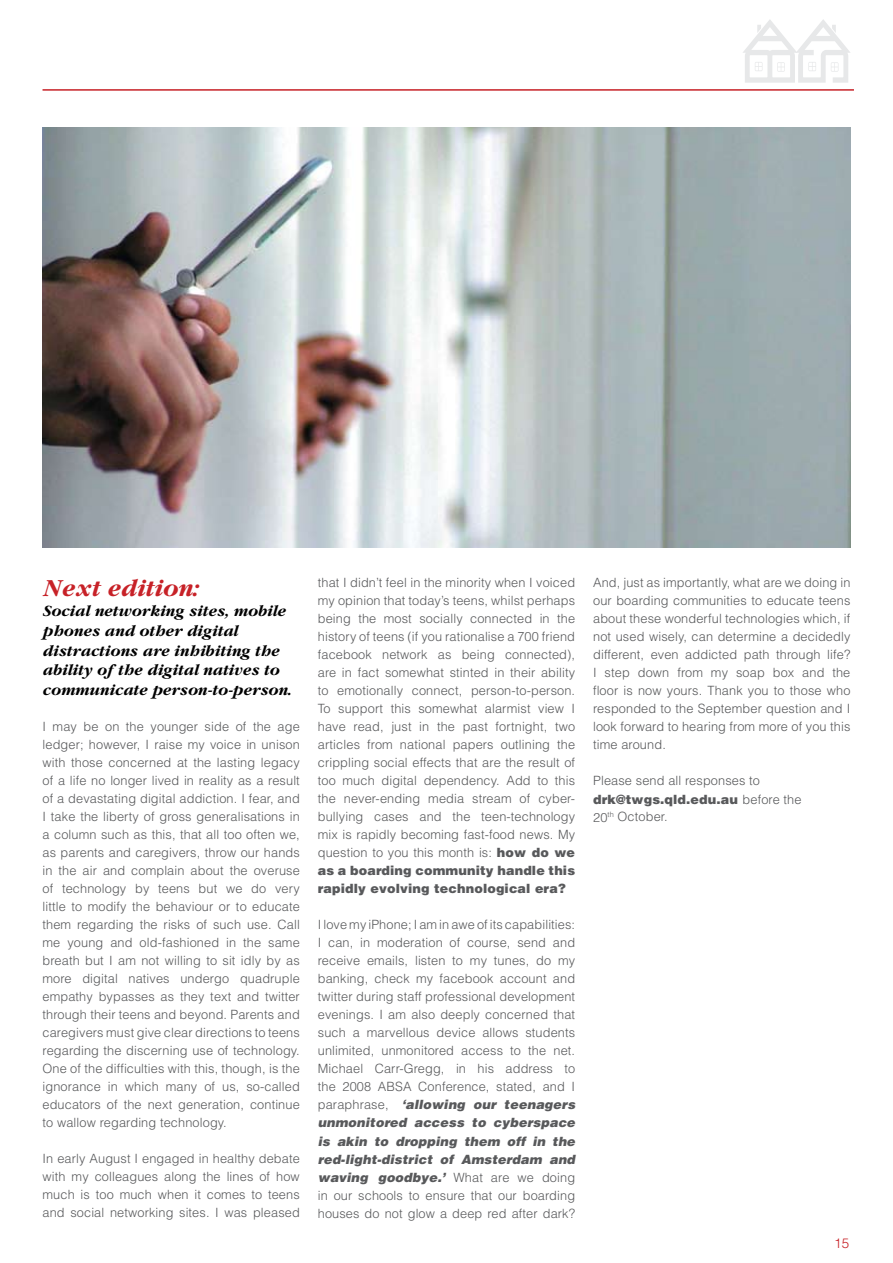
<style>
.page{position:relative;width:893px;height:1263px;background:#fff}
.page>*{position:absolute;margin:0;border:0;box-sizing:border-box;transform-origin:0 0}
.t1{font:italic 700 25.5px "Garamond";color:#c72127}
.t2{font:italic 700 16.5px/19.8px "Garamond";color:#000}
.t3{font:300 13.5px "Helvetica";color:#c72127}
.t4{font:300 12.75px/18px "Helvetica";letter-spacing:.01em;color:#58595b;text-align:justify}
.s1{font-weight:900}
.s2{font-weight:900;font-style:italic}
</style>
<div class="page">
<hr style="left:43px;top:89px;width:811px;height:2px;background:#c72127">
<svg style="left:743px;top:19px;width:107px;height:64px"></svg>
<img style="left:43px;top:128px;width:807px;height:419px">
<h1 class="t1" style="left:43px;top:574px;width:158px">Next edition:</h1>
<p class="t2" style="left:43px;top:601px;width:251px">Social networking sites, mobile phones and other digital distractions are inhibiting the ability of the digital natives to communicate person-to-person.</p>
<p class="t4" style="left:43px;top:717px;width:259px">I may be on the younger side of the age ledger; however, I raise my voice in unison with those concerned at the lasting legacy of a life no longer lived in reality as a result of a devastating digital addiction. I fear, and I take the liberty of gross generalisations in a column such as this, that all too often we, as parents and caregivers, throw our hands in the air and complain about the overuse of technology by teens but we do very little to modify the behaviour or to educate them regarding the risks of such use. Call me young and old-fashioned in the same breath but I am not willing to sit idly by as more digital natives undergo quadruple empathy bypasses as they text and twitter through their teens and beyond. Parents and caregivers must give clear directions to teens regarding the discerning use of technology.<br>One of the difficulties with this, though, is the ignorance in which many of us, so-called educators of the next generation, continue to wallow regarding technology.</p>
<p class="t4" style="left:43px;top:1150px;width:259px">In early August I engaged in healthy debate with my colleagues along the lines of how much is too much when it comes to teens and social networking sites. I was pleased</p>
<p class="t4" style="left:318px;top:574px;width:259px">that I didn’t feel in the minority when I voiced my opinion that today’s teens, whilst perhaps being the most socially connected in the history of teens (if you rationalise a 700 friend facebook network as being connected), are in fact somewhat stinted in their ability to emotionally connect, person-to-person.<br>To support this somewhat alarmist view I have read, just in the past fortnight, two articles from national papers outlining the crippling social effects that are the result of too much digital dependency. Add to this the never-ending media stream of cyber&shy;bullying cases and the teen-technology mix is rapidly becoming fast-food news. My question to you this month is: <span class="s1">how do we as a boarding community handle this rapidly evolving technological era?</span></p>
<p class="t4" style="left:318px;top:916px;width:259px">I love my iPhone; I am in awe of its capabilities:<br>I can, in moderation of course, send and receive emails, listen to my tunes, do my banking, check my facebook account and twitter during staff professional development evenings. I am also deeply concerned that such a marvellous device allows students unlimited, unmonitored access to the net.<br>Michael Carr-Gregg, in his address to the 2008 ABSA Conference, stated, and I paraphrase, <span class="s2">‘allowing our teenagers unmonitored access to cyberspace is akin to dropping them off in the red-light-district of Amsterdam and waving goodbye.’</span> What are we doing in our schools to ensure that our boarding houses do not glow a deep red after dark?</p>
<p class="t4" style="left:593px;top:574px;width:259px">And, just as importantly, what are we doing in our boarding communities to educate teens about these wonderful technologies which, if not used wisely, can determine a decidedly different, even addicted path through life?<br>I step down from my soap box and the floor is now yours. Thank you to those who responded to the September question and I look forward to hearing from more of you this time around.</p>
<p class="t4" style="left:593px;top:772px;width:210px;text-align:left">Please send all responses to <span class="s1">drk@twgs.qld.edu.au</span> before the<br>20<sup>th</sup> October.</p>
<p class="t3" style="left:834px;top:1235px;width:17px">15</p>
</div>
